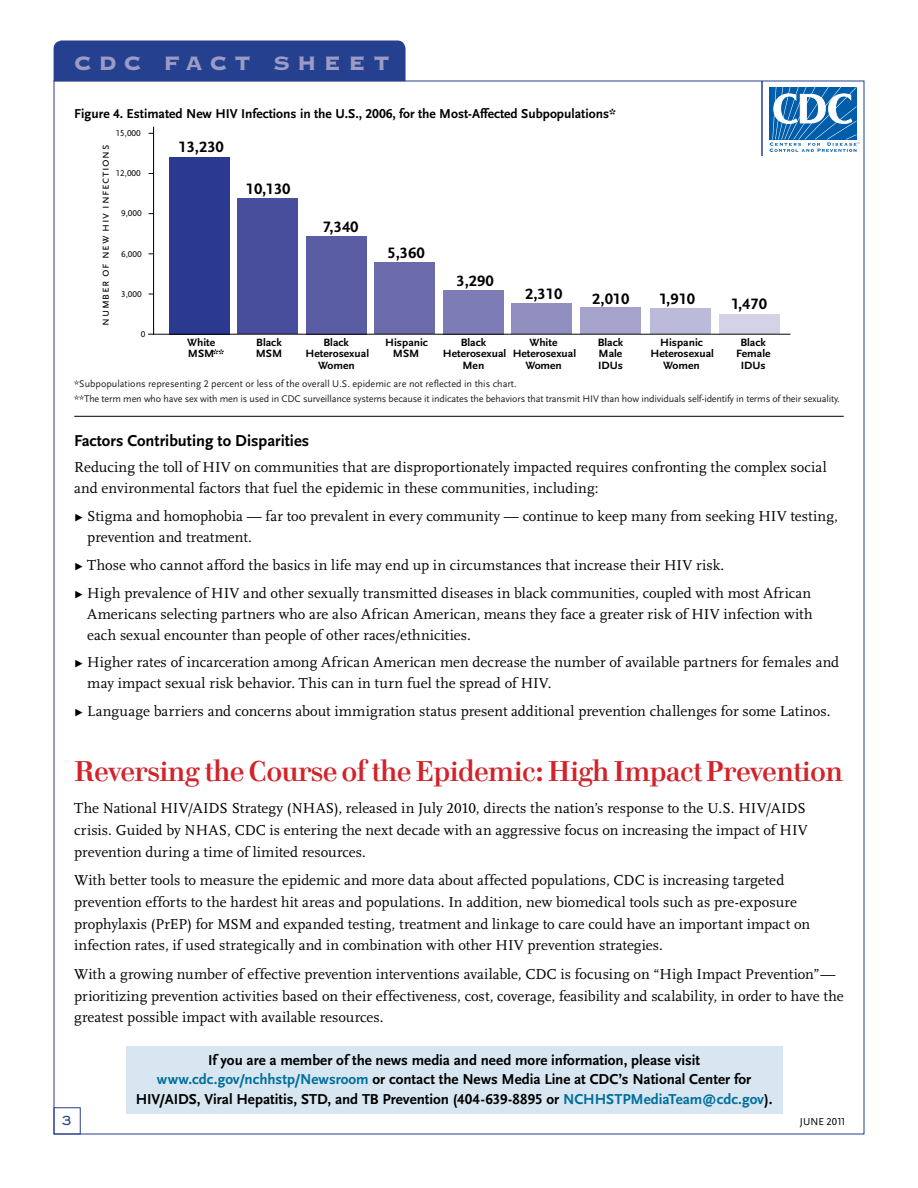
<style>
.page{position:relative;width:918px;height:1188px;background:#fff}
.page>*{position:absolute;margin:0;border:0;box-sizing:border-box;transform-origin:0 0}
.t1{font:700 29.25px "Cellini TF";letter-spacing:-.015em;color:#d2232a}
.t2{font:800 25.5px "Copperplate Gothic BT";letter-spacing:.28em;color:#9b9bc5}
.t3{font:17.25px "Copperplate Gothic BT";color:#25408f}
.t4{font:700 16.5px "Scala Sans LF";color:#000}
.t5{font:700 15.75px "Scala Sans LF";color:#000;scale:1.05 1}
.t6{font:15px/21.8px "Scala LF";letter-spacing:.005em;color:#000}
.t7{font:700 15px/19.5px "Scala Sans LF";color:#000;text-align:center}
.t8{font:700 13.5px "Scala Sans LF";color:#000}
.t9{font:12.3px "Scala Sans Caps";letter-spacing:.05em;color:#000;scale:.95 1}
.t10{font:700 10.95px/10.8px "Scala Sans LF";color:#000;text-align:center;scale:1.05 1}
.t11{font:10.5px "Scala Sans LF";color:#000}
.t12{font:10.2px/15px "Scala Sans LF";letter-spacing:-.015em;color:#221e1f}
.t13{font:8.7px "Scala Sans LF";color:#000;scale:1.05 1}
.s1{font-family:"Scala Regular Expert"}
.s2{color:#006d9b}
</style>
<div class="page">
<div style="left:53px;top:40px;width:353px;height:42px;background:#25408f"></div>
<hr style="left:761px;top:81px;width:2px;height:75px;background:#25408f">
<div style="left:54px;top:1107px;width:27px;height:27px;border:1px solid #25408f"></div>
<div style="left:719px;top:315px;width:60px;height:19px;background:#d3d2e7"></div>
<div style="left:650px;top:309px;width:61px;height:25px;background:#bcbada"></div>
<div style="left:580px;top:307px;width:61px;height:27px;background:#a5a2cc"></div>
<div style="left:512px;top:303px;width:60px;height:31px;background:#918ec0"></div>
<div style="left:443px;top:290px;width:61px;height:44px;background:#7e7cb6"></div>
<div style="left:375px;top:262px;width:60px;height:72px;background:#6b6bab"></div>
<div style="left:306px;top:236px;width:61px;height:98px;background:#5a5da3"></div>
<div style="left:238px;top:199px;width:60px;height:135px;background:#484e9b"></div>
<div style="left:169px;top:157px;width:61px;height:177px;background:#2b3990"></div>
<hr style="left:149px;top:334px;width:641px;height:1px;background:#000">
<hr style="left:153px;top:127px;width:1px;height:207px;background:#000">
<svg style="left:770px;top:87px;width:90px;height:65px"></svg>
<hr style="left:74px;top:416px;width:770px;height:1px;background:#000">
<div style="left:126px;top:1047px;width:656px;height:67px;background:#d7e6f0"></div>
<p class="t2" style="left:74px;top:49px;width:317px">CDC FACT SHEET</p>
<p class="t8" style="left:74px;top:106px;width:543px">Figure 4. Estimated New HIV Infections in the U.S., 2006, for the Most-Affected Subpopulations*</p>
<p class="t13" style="left:116px;top:128px;width:25px">15,000</p>
<p class="t9" style="left:98px;top:326px;width:192px;rotate:-90deg">number of new hiv infections</p>
<p class="t13" style="left:116px;top:169px;width:25px">12,000</p>
<p class="t13" style="left:121px;top:209px;width:21px">9,000</p>
<p class="t13" style="left:121px;top:249px;width:21px">6,000</p>
<p class="t13" style="left:121px;top:289px;width:21px">3,000</p>
<p class="t5" style="left:178px;top:138px;width:45px">13,230</p>
<p class="t5" style="left:246px;top:180px;width:44px">10,130</p>
<p class="t5" style="left:323px;top:218px;width:36px">7,340</p>
<p class="t5" style="left:388px;top:244px;width:37px">5,360</p>
<p class="t5" style="left:457px;top:273px;width:37px">3,290</p>
<p class="t5" style="left:525px;top:285px;width:37px">2,310</p>
<p class="t5" style="left:592px;top:290px;width:37px">2,010</p>
<p class="t5" style="left:659px;top:290px;width:36px">1,910</p>
<p class="t5" style="left:731px;top:296px;width:36px">1,470</p>
<p class="t13" style="left:141px;top:329px;width:6px">0</p>
<p class="t10" style="left:187px;top:337px;width:28px;text-align:left">White<br>MSM</p>
<p class="t10" style="left:306px;top:337px;width:62px">Black<br>Heterosexual</p>
<p class="t10" style="left:318px;top:360px;width:36px">Women</p>
<p class="t10" style="left:256px;top:337px;width:27px;text-align:left">Black<br>MSM</p>
<p class="t10" style="left:385px;top:337px;width:42px">Hispanic<br>MSM</p>
<p class="t10" style="left:443px;top:337px;width:62px">Black<br>Heterosexual</p>
<p class="t10" style="left:462px;top:360px;width:22px">Men</p>
<p class="t10" style="left:513px;top:337px;width:62px">White<br>Heterosexual</p>
<p class="t10" style="left:525px;top:360px;width:36px">Women</p>
<p class="t10" style="left:598px;top:337px;width:26px;text-align:left">Black<br>Male</p>
<p class="t10" style="left:598px;top:360px;width:25px">IDUs</p>
<p class="t10" style="left:736px;top:337px;width:34px">Black<br>Female</p>
<p class="t10" style="left:741px;top:360px;width:25px">IDUs</p>
<p class="t10" style="left:650px;top:337px;width:62px">Hispanic<br>Heterosexual</p>
<p class="t10" style="left:663px;top:360px;width:36px">Women</p>
<p class="t10" style="left:213px;top:348px;width:12px">**</p>
<p class="t12" style="left:74px;top:376px;width:767px">*Subpopulations representing 2 percent or less of the overall U.S. epidemic are not reflected in this chart.<br>** The term men who have sex with men is used in CDC surveillance systems because it indicates the behaviors that transmit HIV than how individuals self-identify in terms of their sexuality.</p>
<p class="t4" style="left:74px;top:431px;width:236px">Factors Contributing to Disparities</p>
<p class="t6" style="left:74px;top:456px;width:754px">Reducing the toll of HIV on communities that are disproportionately impacted requires confronting the complex social and environmental factors that fuel the epidemic in these communities, including:</p>
<p class="t6" style="left:87px;top:506px;width:752px;line-height:21px;text-indent:-13px"><span class="s1">t</span> Stigma and homophobia — far too prevalent in every community — continue to keep many from seeking HIV testing, prevention and treatment.</p>
<p class="t6" style="left:74px;top:551px;width:739px;line-height:27.8px"><span class="s1">t</span> Those who cannot afford the basics in life may end up in circumstances that increase their HIV risk.<br><span class="s1">t</span> High prevalence of HIV and other sexually transmitted diseases in black communities, coupled with most African</p>
<p class="t6" style="left:87px;top:604px;width:727px;line-height:21px">Americans selecting partners who are also African American, means they face a greater risk of HIV infection with each sexual encounter than people of other races/ethnicities.</p>
<p class="t6" style="left:87px;top:652px;width:753px;line-height:21px;text-indent:-13px"><span class="s1">t</span> Higher rates of incarceration among African American men decrease the number of available partners for females and may impact sexual risk behavior. This can in turn fuel the spread of HIV.</p>
<p class="t6" style="left:74px;top:701px;width:758px"><span class="s1">t</span> Language barriers and concerns about immigration status present additional prevention challenges for some Latinos.</p>
<p class="t1" style="left:74px;top:754px;width:770px">Reversing the Course of the Epidemic: High Impact Prevention</p>
<p class="t6" style="left:74px;top:798px;width:735px">The National HIV/AIDS Strategy (NHAS), released in July 2010, directs the nation’s response to the U.S. HIV/AIDS crisis. Guided by NHAS, CDC is entering the next decade with an aggressive focus on increasing the impact of HIV prevention during a time of limited resources.</p>
<p class="t6" style="left:74px;top:870px;width:737px">With better tools to measure the epidemic and more data about affected populations, CDC is increasing targeted prevention efforts to the hardest hit areas and populations. In addition, new biomedical tools such as pre-exposure prophylaxis (PrEP) for MSM and expanded testing, treatment and linkage to care could have an important impact on infection rates, if used strategically and in combination with other HIV prevention strategies.</p>
<p class="t6" style="left:74px;top:964px;width:771px">With a growing number of effective prevention interventions available, CDC is focusing on “High Impact Prevention” — prioritizing prevention activities based on their effectiveness, cost, coverage, feasibility and scalability, in order to have the greatest possible impact with available resources.</p>
<p class="t7" style="left:136px;top:1051px;width:638px">If you are a member of the news media and need more information, please visit <span class="s2">www.cdc.gov/nchhstp/Newsroom</span> or contact the News Media Line at CDC’s National Center for<br>HIV/AIDS, Viral Hepatitis, STD, and TB Prevention (404-639-8895 or <span class="s2">NCHHSTPMediaTeam@cdc.gov</span>).</p>
<p class="t3" style="left:62px;top:1111px;width:12px">3</p>
<p class="t11" style="left:800px;top:1116px;width:48px">JUNE 2011</p>
</div>
